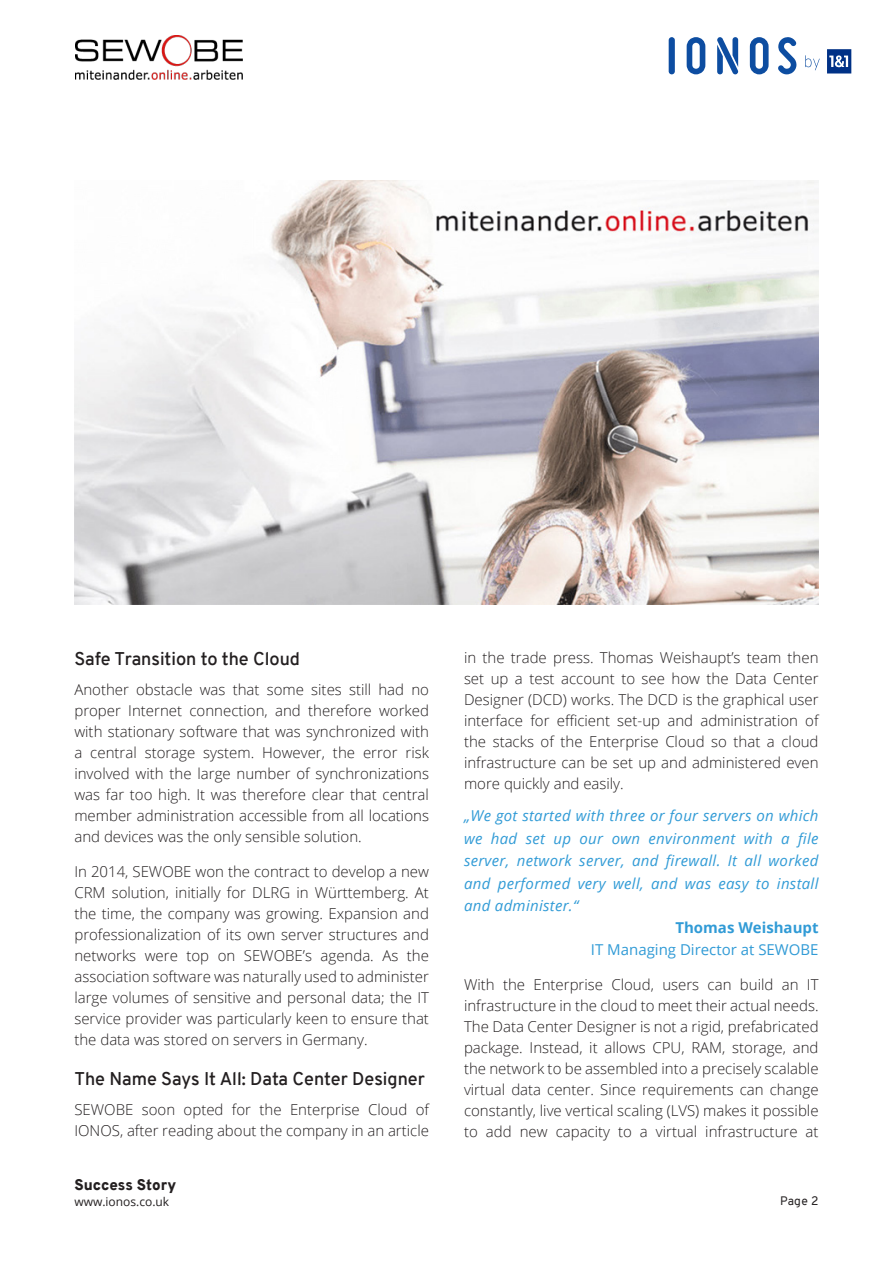
<style>
.page{position:relative;width:893px;height:1263px;background:#fff}
.page>*{position:absolute;margin:0;border:0;box-sizing:border-box;transform-origin:0 0}
.paragraph_headline{font:600 18px "Overpass";color:#231f20}
.standard_text_cont{font:300 15px/21px "Open Sans";color:#231f20;text-align:justify}
.quotes{font:italic 15px/22.5px "Open Sans";letter-spacing:.02em;color:#319bd6;text-align:justify}
.quote_owner_positi{font:15px "Open Sans";color:#319bd6}
.quote_owner_name{font:700 15px "Open Sans";color:#319bd6}
.t1{font:900 15px "Overpass";color:#231f20}
.t2{font:12px "Open Sans";color:#231f20}
.t3{font:12px "Overpass";color:#231f20}
</style>
<div class="page">
<img style="left:76px;top:36px;width:166px;height:44px">
<svg style="left:778px;top:37px;width:19px;height:37px"></svg>
<svg style="left:750px;top:37px;width:19px;height:37px"></svg>
<svg style="left:717px;top:37px;width:21px;height:37px"></svg>
<svg style="left:687px;top:37px;width:18px;height:37px"></svg>
<svg style="left:669px;top:37px;width:6px;height:37px"></svg>
<svg style="left:805px;top:55px;width:15px;height:15px"></svg>
<svg style="left:827px;top:49px;width:25px;height:25px"></svg>
<svg style="left:827px;top:49px;width:24px;height:24px"></svg>
<img style="left:74px;top:181px;width:745px;height:424px">
<p class="paragraph_headline" style="left:74px;top:646px;width:227px">Safe Transition to the Cloud</p>
<p class="standard_text_cont" style="left:74px;top:679px;width:356px">Another obstacle was that some sites still had no proper Internet connection, and therefore worked with stationary software that was synchronized with a central storage system. However, the error risk involved with the large number of synchronizations was far too high. It was therefore clear that central member administration accessible from all locations and devices was the only sensible solution.</p>
<p class="standard_text_cont" style="left:74px;top:860px;width:356px">In 2014, SEWOBE won the contract to develop a new CRM solution, initially for DLRG in Württemberg. At the time, the company was growing. Expansion and professionalization of its own server structures and networks were top on SEWOBE’s agenda. As the association software was naturally used to administer large volumes of sensitive and personal data; the IT service provider was particularly keen to ensure that the data was stored on servers in Germany.</p>
<p class="paragraph_headline" style="left:74px;top:1066px;width:352px">The Name Says It All: Data Center Designer</p>
<p class="standard_text_cont" style="left:74px;top:1099px;width:356px">SEWOBE soon opted for the Enterprise Cloud of<br>IONOS, after reading about the company in an article</p>
<p class="t1" style="left:74px;top:1174px;width:103px">Success Story</p>
<p class="t2" style="left:74px;top:1193px;width:96px">www.ionos.co.uk</p>
<p class="standard_text_cont" style="left:464px;top:647px;width:356px">in the trade press. Thomas Weishaupt’s team then set up a test account to see how the Data Center Designer (DCD) works. The DCD is the graphical user interface for efficient set-up and administration of the stacks of the Enterprise Cloud so that a cloud infrastructure can be set up and administered even more quickly and easily.</p>
<p class="quotes" style="left:464px;top:804px;width:356px">„We got started with three or four servers on which we had set up our own environment with a file server, network server, and firewall. It all worked and performed very well, and was easy to install and administer.“</p>
<p class="quote_owner_name" style="left:675px;top:917px;width:145px">Thomas Weishaupt</p>
<p class="quote_owner_positi" style="left:591px;top:940px;width:229px">IT Managing Director at SEWOBE</p>
<p class="standard_text_cont" style="left:464px;top:973px;width:356px">With the Enterprise Cloud, users can build an IT infrastructure in the cloud to meet their actual needs.<br>The Data Center Designer is not a rigid, prefabricated package. Instead, it allows CPU, RAM, storage, and the network to be assembled into a precisely scalable virtual data center. Since requirements can change constantly, live vertical scaling (LVS) makes it possible to add new capacity to a virtual infrastructure at</p>
<p class="t3" style="left:780px;top:1193px;width:40px">Page 2</p>
</div>
